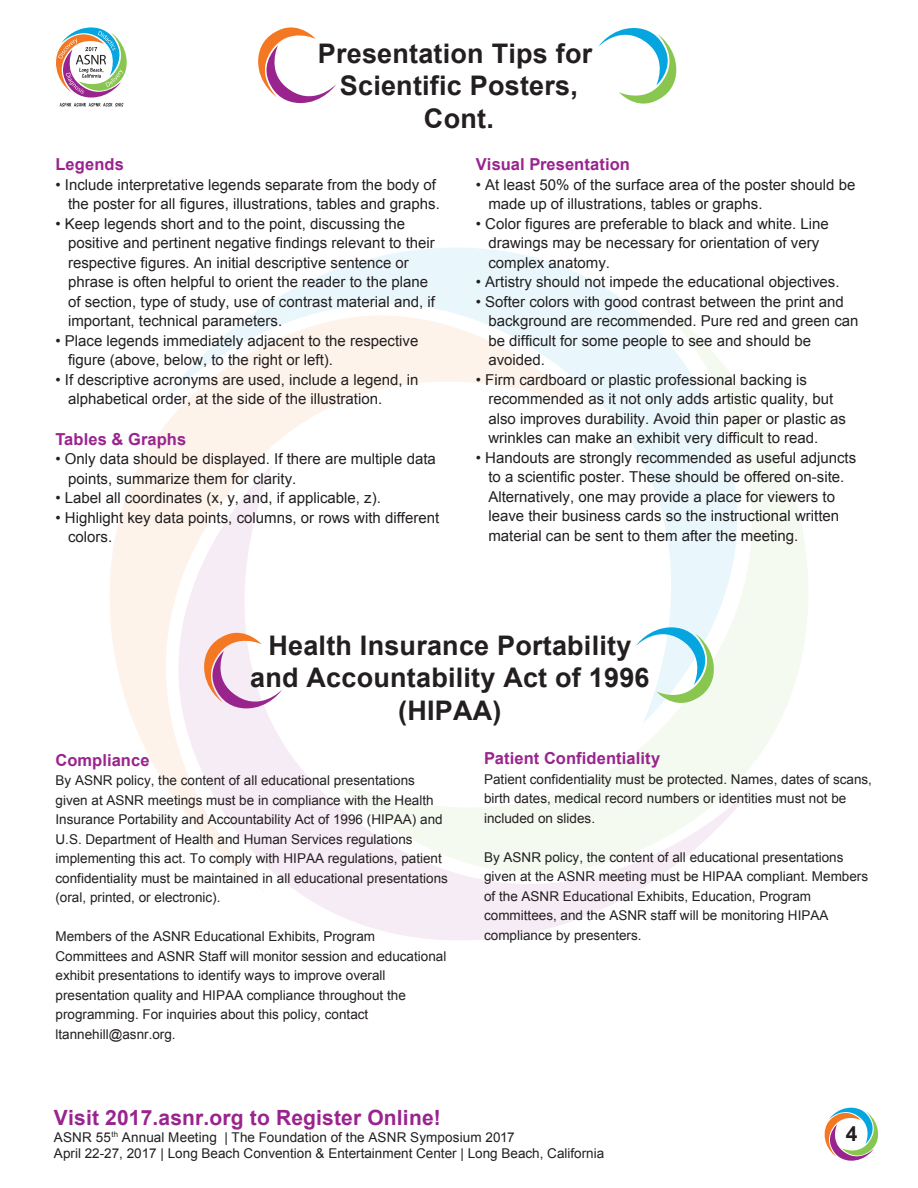
<style>
.page{position:relative;width:918px;height:1188px;background:#fff}
.page>*{position:absolute;margin:0;border:0;box-sizing:border-box;transform-origin:0 0}
.t1{font:700 27px/32.4px "Arial";letter-spacing:.01em;color:#231f20;text-align:center}
.t2{font:700 21px "Arial";letter-spacing:.01em;color:#99248e}
.t3{font:700 21px "Arial";color:#231f20}
.t4{font:700 16.5px "Arial";letter-spacing:.005em;color:#99248e}
.t5{font:15px/19.5px "Arial";color:#231f20}
.t6{font:13.5px/19.5px "Arial";color:#231f20}
</style>
<div class="page">
<svg style="left:110px;top:433px;width:50px;height:281px;fill:#fef3eb"></svg>
<svg style="left:756px;top:467px;width:52px;height:292px;fill:#f4faef"></svg>
<svg style="left:131px;top:464px;width:625px;height:476px"></svg>
<svg style="left:160px;top:248px;width:624px;height:476px"></svg>
<img style="left:59px;top:106px;width:64px;height:1px">
<svg style="left:56px;top:27px;width:71px;height:79px"></svg>
<svg style="left:258px;top:27px;width:78px;height:77px"></svg>
<svg style="left:598px;top:28px;width:79px;height:76px"></svg>
<svg style="left:824px;top:1107px;width:55px;height:54px"></svg>
<svg style="left:198px;top:627px;width:84px;height:88px"></svg>
<svg style="left:636px;top:621px;width:84px;height:88px"></svg>
<h1 class="t1" style="left:318px;top:38px;width:276px">Presentation Tips for<br>Scientific Posters,<br>Cont.</h1>
<p class="t4" style="left:56px;top:154px;width:70px">Legends</p>
<p class="t5" style="left:56px;top:175px;width:386px;text-align:right">• Include interpretative legends separate from the body of the poster for all figures, illustrations, tables and graphs.</p>
<p class="t5" style="left:68px;top:214px;width:368px;text-indent:-13px">• Keep legends short and to the point, discussing the positive and pertinent negative findings relevant to their respective figures. An initial descriptive sentence or phrase is often helpful to orient the reader to the plane of section, type of study, use of contrast material and, if important, technical parameters.</p>
<p class="t5" style="left:68px;top:331px;width:352px;text-indent:-13px">• Place legends immediately adjacent to the respective figure (above, below, to the right or left).</p>
<p class="t5" style="left:68px;top:370px;width:352px;text-indent:-13px">• If descriptive acronyms are used, include a legend, in alphabetical order, at the side of the illustration.</p>
<p class="t4" style="left:56px;top:428px;width:132px">Tables &amp; Graphs</p>
<p class="t5" style="left:68px;top:449px;width:369px;text-indent:-13px">• Only data should be displayed. If there are multiple data points, summarize them for clarity.</p>
<p class="t5" style="left:56px;top:488px;width:327px">• Label all coordinates (x, y, and, if applicable, z).</p>
<p class="t5" style="left:68px;top:508px;width:373px;text-indent:-13px">• Highlight key data points, columns, or rows with different colors.</p>
<p class="t4" style="left:476px;top:154px;width:156px">Visual Presentation</p>
<p class="t5" style="left:488px;top:175px;width:369px;text-indent:-13px">• At least 50% of the surface area of the poster should be made up of illustrations, tables or graphs.</p>
<p class="t5" style="left:488px;top:214px;width:342px;text-indent:-13px">• Color figures are preferable to black and white. Line drawings may be necessary for orientation of very complex anatomy.</p>
<p class="t5" style="left:476px;top:272px;width:365px">• Artistry should not impede the educational objectives.</p>
<p class="t5" style="left:488px;top:292px;width:372px;text-indent:-13px">• Softer colors with good contrast between the print and background are recommended. Pure red and green can be difficult for some people to see and should be avoided.</p>
<p class="t5" style="left:488px;top:370px;width:359px;text-indent:-13px">• Firm cardboard or plastic professional backing is recommended as it not only adds artistic quality, but also improves durability. Avoid thin paper or plastic as wrinkles can make an exhibit very difficult to read.</p>
<p class="t5" style="left:488px;top:448px;width:369px;text-indent:-13px">• Handouts are strongly recommended as useful adjuncts to a scientific poster. These should be offered on-site.<br>Alternatively, one may provide a place for viewers to leave their business cards so the instructional written material can be sent to them after the meeting.</p>
<h1 class="t1" style="left:250px;top:630px;width:401px">Health Insurance Portability and Accountability Act of 1996 (HIPAA)</h1>
<p class="t4" style="left:56px;top:749px;width:96px">Compliance</p>
<p class="t6" style="left:56px;top:771px;width:394px">By ASNR policy, the content of all educational presentations given at ASNR meetings must be in compliance with the Health Insurance Portability and Accountability Act of 1996 (HIPAA) and U.S. Department of Health and Human Services regulations implementing this act. To comply with HIPAA regulations, patient confidentiality must be maintained in all educational presentations (oral, printed, or electronic).</p>
<p class="t6" style="left:56px;top:927px;width:392px">Members of the ASNR Educational Exhibits, Program Committees and ASNR Staff will monitor session and educational exhibit presentations to identify ways to improve overall presentation quality and HIPAA compliance throughout the programming. For inquiries about this policy, contact ltannehill@asnr.org.</p>
<p class="t4" style="left:484px;top:748px;width:178px">Patient Confidentiality</p>
<p class="t6" style="left:484px;top:769px;width:389px">Patient confidentiality must be protected. Names, dates of scans, birth dates, medical record numbers or identities must not be included on slides.</p>
<p class="t6" style="left:484px;top:847px;width:386px">By ASNR policy, the content of all educational presentations given at the ASNR meeting must be HIPAA compliant. Members of the ASNR Educational Exhibits, Education, Program committees, and the ASNR staff will be monitoring HIPAA compliance by presenters.</p>
<h2 class="t2" style="left:54px;top:1104px;width:388px">Visit 2017.asnr.org to Register Online!</h2>
<p class="t6" style="left:54px;top:1129px;width:552px;line-height:16.2px">ASNR 55<sup>th</sup> Annual Meeting | The Foundation of the ASNR Symposium 2017<br>April 22-27, 2017 | Long Beach Convention &amp; Entertainment Center | Long Beach, California</p>
<h2 class="t3" style="left:846px;top:1120px;width:13px">4</h2>
</div>
